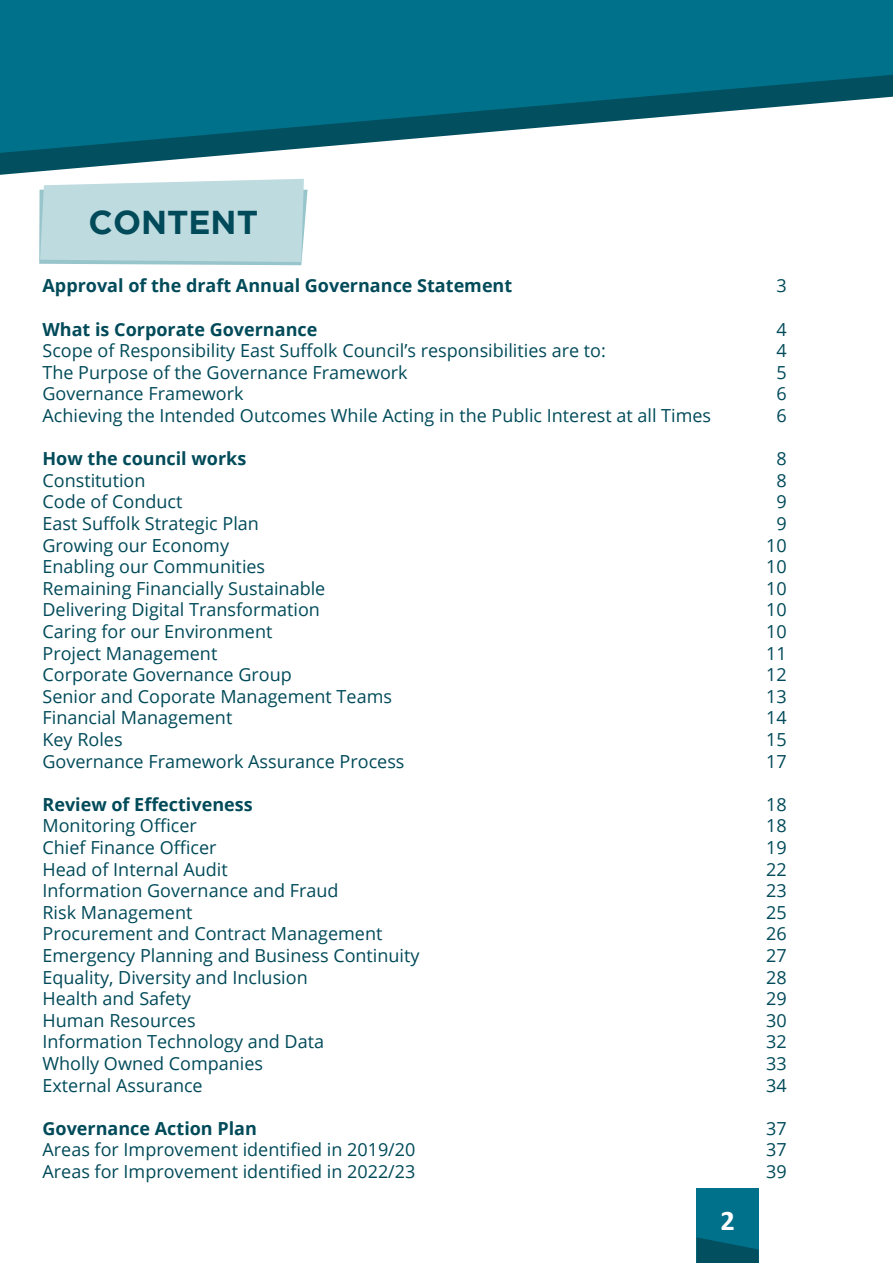
<style>
.page{position:relative;width:893px;height:1263px;background:#fff}
.page>*{position:absolute;margin:0;border:0;box-sizing:border-box;transform-origin:0 0}
.t1{font:700 33px "Gotham";color:#004a59}
.t2{font:700 28.5px "Calibri";color:#fff}
.t3{font:18px "Open Sans";color:#004a59}
.t4{font:700 18px "Open Sans";color:#004a59}
</style>
<div class="page">
<div style="left:697px;top:1188px;width:62px;height:75px;background:#00718a"></div>
<svg style="left:697px;top:1237px;width:62px;height:26px"></svg>
<svg style="left:0;top:158px;width:304px;height:21px"></svg>
<svg style="left:0;top:0;width:893px;height:158px;fill:#00718a"></svg>
<svg style="left:39px;top:179px;width:269px;height:86px"></svg>
<h1 class="t1" style="left:89px;top:203px;width:171px">CONTENT</h1>
<p class="t4" style="left:43px;top:273px;width:471px">Approval of the draft Annual Governance Statement</p>
<p class="t3" style="left:776px;top:273px;width:12px">3</p>
<p class="t4" style="left:43px;top:316px;width:276px">What is Corporate Governance</p>
<p class="t3" style="left:776px;top:317px;width:12px">4</p>
<p class="t3" style="left:43px;top:338px;width:565px">Scope of Responsibility East Suffolk Council’s responsibilities are to:</p>
<p class="t3" style="left:776px;top:338px;width:12px">4</p>
<p class="t3" style="left:43px;top:360px;width:367px">The Purpose of the Governance Framework</p>
<p class="t3" style="left:776px;top:360px;width:12px">5</p>
<p class="t3" style="left:43px;top:381px;width:203px">Governance Framework</p>
<p class="t3" style="left:776px;top:381px;width:12px">6</p>
<p class="t3" style="left:43px;top:403px;width:670px">Achieving the Intended Outcomes While Acting in the Public Interest at all Times</p>
<p class="t3" style="left:776px;top:403px;width:12px">6</p>
<p class="t4" style="left:43px;top:446px;width:205px">How the council works</p>
<p class="t3" style="left:776px;top:446px;width:12px">8</p>
<p class="t3" style="left:43px;top:468px;width:105px">Constitution</p>
<p class="t3" style="left:776px;top:468px;width:12px">8</p>
<p class="t3" style="left:43px;top:489px;width:141px">Code of Conduct</p>
<p class="t3" style="left:776px;top:489px;width:12px">9</p>
<p class="t3" style="left:43px;top:511px;width:218px">East Suffolk Strategic Plan</p>
<p class="t3" style="left:776px;top:511px;width:12px">9</p>
<p class="t3" style="left:43px;top:533px;width:188px">Growing our Economy</p>
<p class="t3" style="left:766px;top:533px;width:22px">10</p>
<p class="t3" style="left:43px;top:554px;width:224px">Enabling our Communities</p>
<p class="t3" style="left:766px;top:554px;width:22px">10</p>
<p class="t3" style="left:43px;top:576px;width:284px">Remaining Financially Sustainable</p>
<p class="t3" style="left:766px;top:576px;width:22px">10</p>
<p class="t3" style="left:43px;top:597px;width:279px">Delivering Digital Transformation</p>
<p class="t3" style="left:766px;top:597px;width:22px">10</p>
<p class="t3" style="left:43px;top:619px;width:231px">Caring for our Environment</p>
<p class="t3" style="left:766px;top:619px;width:22px">10</p>
<p class="t3" style="left:43px;top:641px;width:176px">Project Management</p>
<p class="t3" style="left:766px;top:641px;width:22px">11</p>
<p class="t3" style="left:43px;top:662px;width:251px">Corporate Governance Group</p>
<p class="t3" style="left:766px;top:662px;width:22px">12</p>
<p class="t3" style="left:43px;top:684px;width:351px">Senior and Coporate Management Teams</p>
<p class="t3" style="left:766px;top:684px;width:22px">13</p>
<p class="t3" style="left:43px;top:705px;width:191px">Financial Management</p>
<p class="t3" style="left:766px;top:705px;width:22px">14</p>
<p class="t3" style="left:43px;top:727px;width:82px">Key Roles</p>
<p class="t3" style="left:766px;top:727px;width:22px">15</p>
<p class="t3" style="left:43px;top:749px;width:363px">Governance Framework Assurance Process</p>
<p class="t3" style="left:766px;top:749px;width:22px">17</p>
<p class="t4" style="left:43px;top:791px;width:212px">Review of Effectiveness</p>
<p class="t3" style="left:766px;top:792px;width:22px">18</p>
<p class="t3" style="left:43px;top:813px;width:156px">Monitoring Officer</p>
<p class="t3" style="left:766px;top:813px;width:22px">18</p>
<p class="t3" style="left:43px;top:835px;width:175px">Chief Finance Officer</p>
<p class="t3" style="left:766px;top:835px;width:22px">19</p>
<p class="t3" style="left:43px;top:857px;width:187px">Head of Internal Audit</p>
<p class="t3" style="left:766px;top:857px;width:22px">22</p>
<p class="t3" style="left:43px;top:878px;width:298px">Information Governance and Fraud</p>
<p class="t3" style="left:766px;top:878px;width:22px">23</p>
<p class="t3" style="left:43px;top:900px;width:151px">Risk Management</p>
<p class="t3" style="left:766px;top:900px;width:22px">25</p>
<p class="t3" style="left:43px;top:921px;width:341px">Procurement and Contract Management</p>
<p class="t3" style="left:766px;top:921px;width:22px">26</p>
<p class="t3" style="left:43px;top:943px;width:379px">Emergency Planning and Business Continuity</p>
<p class="t3" style="left:766px;top:943px;width:22px">27</p>
<p class="t3" style="left:43px;top:965px;width:267px">Equality, Diversity and Inclusion</p>
<p class="t3" style="left:766px;top:965px;width:22px">28</p>
<p class="t3" style="left:43px;top:986px;width:150px">Health and Safety</p>
<p class="t3" style="left:766px;top:986px;width:22px">29</p>
<p class="t3" style="left:43px;top:1008px;width:155px">Human Resources</p>
<p class="t3" style="left:766px;top:1008px;width:22px">30</p>
<p class="t3" style="left:43px;top:1029px;width:283px">Information Technology and Data</p>
<p class="t3" style="left:766px;top:1029px;width:22px">32</p>
<p class="t3" style="left:43px;top:1051px;width:222px">Wholly Owned Companies</p>
<p class="t3" style="left:766px;top:1051px;width:22px">33</p>
<p class="t3" style="left:43px;top:1073px;width:162px">External Assurance</p>
<p class="t3" style="left:766px;top:1073px;width:22px">34</p>
<p class="t4" style="left:43px;top:1115px;width:216px">Governance Action Plan</p>
<p class="t3" style="left:766px;top:1116px;width:22px">37</p>
<p class="t3" style="left:43px;top:1137px;width:374px">Areas for Improvement identified in 2019/20</p>
<p class="t3" style="left:766px;top:1137px;width:22px">37</p>
<p class="t3" style="left:43px;top:1159px;width:374px">Areas for Improvement identified in 2022/23</p>
<p class="t3" style="left:766px;top:1159px;width:22px">39</p>
<h2 class="t2" style="left:720px;top:1200px;width:16px">2</h2>
</div>
